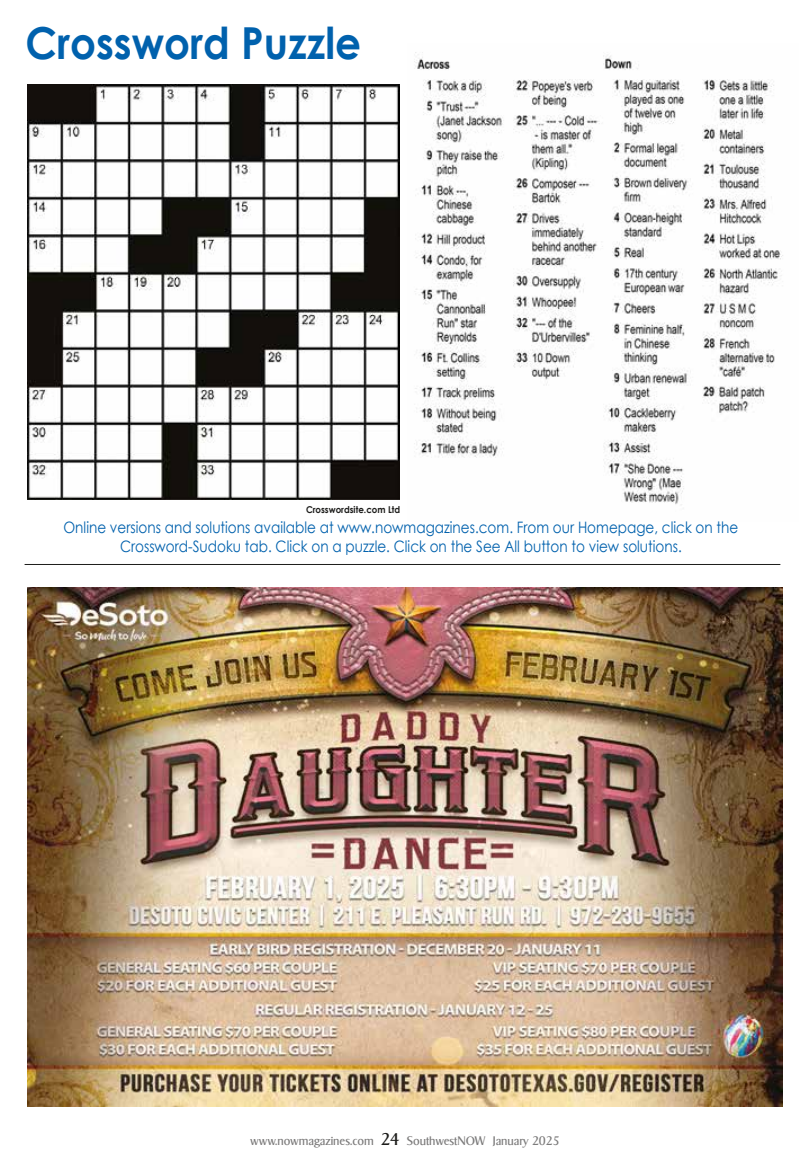
<style>
.page{position:relative;width:810px;height:1175px;background:#fff}
.page>*{position:absolute;margin:0;border:0;box-sizing:border-box;transform-origin:0 0}
.t1{font:700 44.1px "Century Gothic";color:#0061ad;scale:.92 1}
.t2{font:15.75px/18.9px "Century Gothic";color:#0061ad;text-align:center;scale:.86 1}
.t3{font:12px "Sigvar Serial";color:#7c7b7b}
.t4{font:700 9.45px "Century Gothic";color:#1d1d1b;scale:.92 1}
.s1{font-size:16.5px;color:#1d1d1b}
</style>
<div class="page">
<img style="left:414px;top:52px;width:369px;height:453px">
<hr style="left:25px;top:564px;width:755px;height:1px;background:#1d1d1b">
<img style="left:27px;top:85px;width:373px;height:415px">
<img style="left:27px;top:587px;width:756px;height:519px">
<h1 class="t1" style="left:26px;top:15px;width:366px">Crossword Puzzle</h1>
<p class="t4" style="left:306px;top:503px;width:104px">Crosswordsite.com Ltd</p>
<p class="t2" style="left:63px;top:518px;width:786px">Online versions and solutions available at www.nowmagazines.com. From our Homepage, click on the<br>Crossword-Sudoku tab. Click on a puzzle. Click on the See All button to view solutions.</p>
<p class="t3" style="left:250px;top:1133px;width:311px">www.nowmagazines.com <span class="s1">24</span> SouthwestNOW January 2025</p>
</div>
